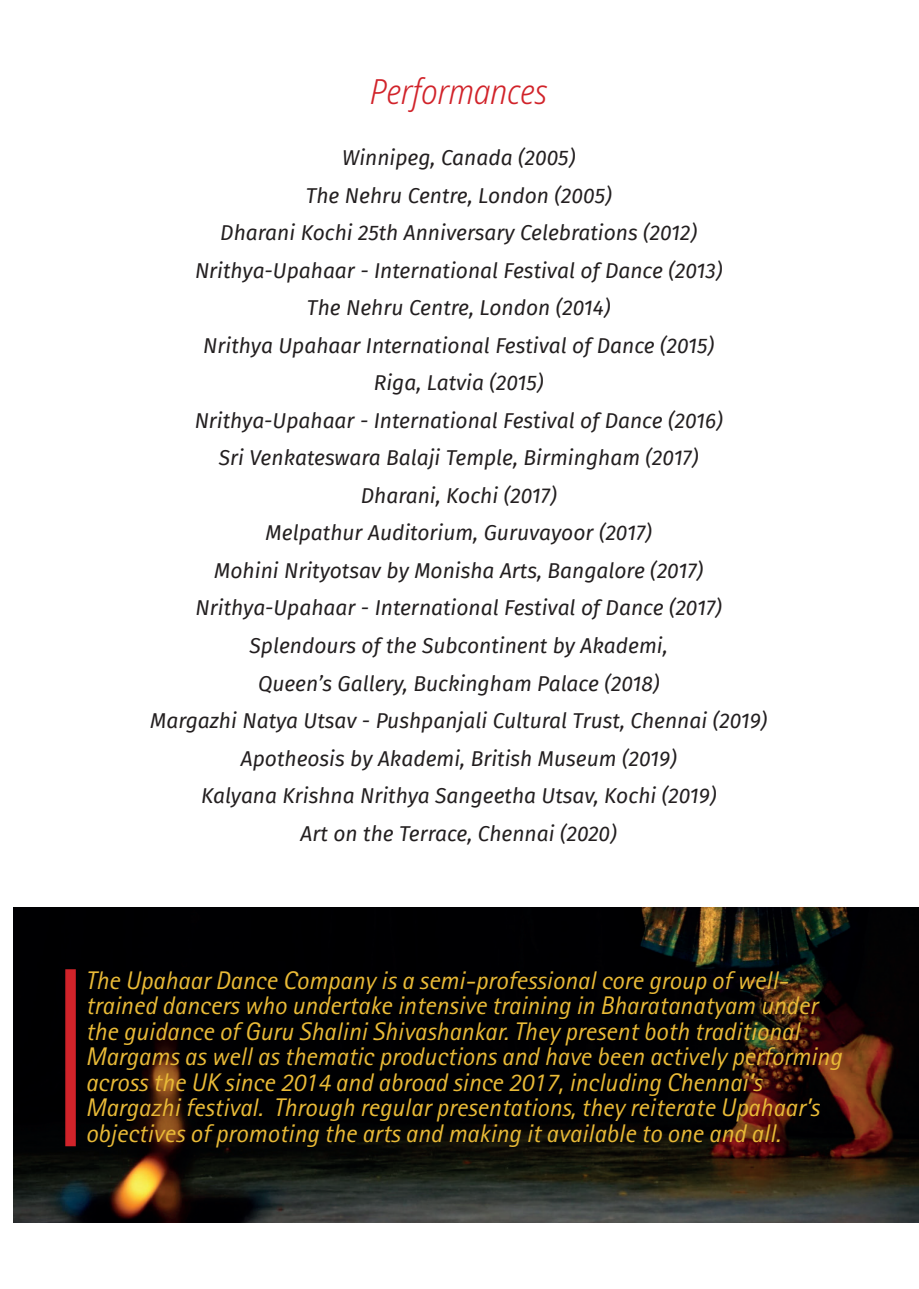
<style>
.page{position:relative;width:919px;height:1289px;background:#fff}
.page>*{position:absolute;margin:0;border:0;box-sizing:border-box;transform-origin:0 0}
.t1{font:italic 300 semi-condensed 34.5px "Noto Sans Display";color:#d1232a}
.t2{font:italic 25.5px/25.5px "Agfa Rotis Sans Serif";color:#e9ba37}
.t3{font:italic 21px/37.5px "Fira Sans";color:#231f20;text-align:center}
</style>
<div class="page">
<img style="left:13px;top:907px;width:905px;height:315px">
<div style="left:65px;top:969px;width:11px;height:177px;background:#d1232a;border:2px solid #d1232a"></div>
<h1 class="t1" style="left:370px;top:67px;width:179px">Performances</h1>
<p class="t3" style="left:150px;top:139px;width:618px">Winnipeg, Canada (2005)<br>The Nehru Centre, London (2005)<br>Dharani Kochi 25th Anniversary Celebrations (2012)<br>Nrithya-Upahaar - International Festival of Dance (2013)<br>The Nehru Centre, London (2014)<br>Nrithya Upahaar International Festival of Dance (2015)<br>Riga, Latvia (2015)<br>Nrithya-Upahaar - International Festival of Dance (2016)<br>Sri Venkateswara Balaji Temple, Birmingham (2017)<br>Dharani, Kochi (2017)<br>Melpathur Auditorium, Guruvayoor (2017)<br>Mohini Nrityotsav by Monisha Arts, Bangalore (2017)<br>Nrithya-Upahaar - International Festival of Dance (2017)<br>Splendours of the Subcontinent by Akademi,<br>Queen’s Gallery, Buckingham Palace (2018)<br>Margazhi Natya Utsav - Pushpanjali Cultural Trust, Chennai (2019)<br>Apotheosis by Akademi, British Museum (2019)<br>Kalyana Krishna Nrithya Sangeetha Utsav, Kochi (2019)<br>Art on the Terrace, Chennai (2020)</p>
<p class="t2" style="left:85px;top:967px;width:757px">The Upahaar Dance Company is a semi-professional core group of well&shy;trained dancers who undertake intensive training in Bharatanatyam under the guidance of Guru Shalini Shivashankar. They present both traditional Margams as well as thematic productions and have been actively performing across the UK since 2014 and abroad since 2017, including Chennai’s Margazhi festival. Through regular presentations, they reiterate Upahaar’s objectives of promoting the arts and making it available to one and all.</p>
</div>
